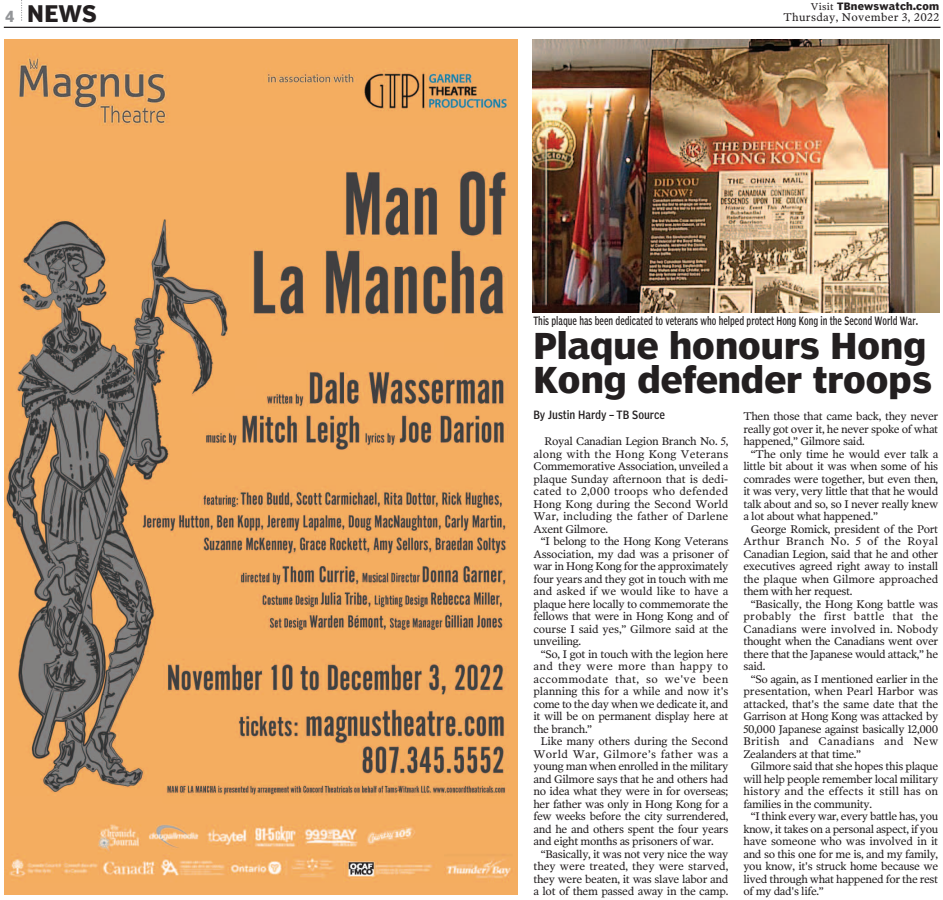
<style>
.page{position:relative;width:943px;height:900px;background:#fff}
.page>*{position:absolute;margin:0;border:0;box-sizing:border-box;transform-origin:0 0}
.t1{font:700 35px/33.8px "Poynter Agate";color:#231f20}
.t2{font:700 22.5px "Poynter Agate";color:#231f20}
.t3{font:11.25px/12.5px "Poynter Oldstyle Text";letter-spacing:-.03em;color:#231f20;text-align:justify}
.t4{font:11.25px "Poynter Agate Comp One";color:#231f20;scale:.8 1}
.t5{font:11.25px "Poynter Oldstyle Text";letter-spacing:.03em;color:#231f20}
.t6{font:11.25px "Poynter Agate Comp One";color:#231f20}
.t7{font:700 10px "Poynter Agate";letter-spacing:.03em;color:#231f20}
.s1{font-family:"Poynter Oldstyle Text";font-weight:400}
.s2{font-size:15px;color:#939598}
</style>
<div class="page">
<hr style="left:4px;top:27px;width:936px;height:1px;background:#231f20">
<svg style="left:21px;top:0;width:1px;height:21px"></svg>
<img style="left:4px;top:40px;width:513px;height:855px">
<img style="left:532px;top:39px;width:407px;height:274px">
<p class="t7" style="left:811px;top:2px;width:130px"><span class="s1">Visit</span> TBnewswatch.com</p>
<p class="t2" style="left:5px;top:4px;width:93px"><span class="s2">4</span> NEWS</p>
<p class="t5" style="left:783px;top:11px;width:157px">Thursday, November 3, 2022</p>
<p class="t4" style="left:533px;top:316px;width:482px">This plaque has been dedicated to veterans who helped protect Hong Kong in the Second World War.</p>
<p class="t1" style="left:533px;top:332px;width:400px">Plaque honours Hong<br>Kong defender troops</p>
<p class="t6" style="left:533px;top:410px;width:133px">By Justin Hardy – TB Source</p>
<p class="t3" style="left:533px;top:435px;width:196px;text-indent:11px">Royal Canadian Legion Branch No. 5, along with the Hong Kong Veterans Commemorative Association, unveiled a plaque Sunday afternoon that is dedi&shy;cated to 2,000 troops who defended Hong Kong during the Second World War, including the father of Darlene Axent Gilmore.</p>
<p class="t3" style="left:533px;top:535px;width:196px;text-indent:7px">“I belong to the Hong Kong Veterans Association, my dad was a prisoner of war in Hong Kong for the approximately four years and they got in touch with me and asked if we would like to have a plaque here locally to commemorate the fellows that were in Hong Kong and of course I said yes,” Gilmore said at the unveiling.</p>
<p class="t3" style="left:533px;top:647px;width:196px;text-indent:7px">“So, I got in touch with the legion here and they were more than happy to accommodate that, so we've been planning this for a while and now it's come to the day when we dedicate it, and it will be on permanent display here at the branch.”</p>
<p class="t3" style="left:533px;top:735px;width:196px;text-indent:7px">Like many others during the Second World War, Gilmore’s father was a young man when enrolled in the military and Gilmore says that he and others had no idea what they were in for overseas; her father was only in Hong Kong for a few weeks before the city surrendered, and he and others spent the four years and eight months as prisoners of war.</p>
<p class="t3" style="left:533px;top:847px;width:196px;text-indent:7px">“Basically, it was not very nice the way they were treated, they were starved, they were beaten, it was slave labor and a lot of them passed away in the camp.</p>
<p class="t3" style="left:743px;top:410px;width:196px">Then those that came back, they never really got over it, he never spoke of what happened,” Gilmore said.</p>
<p class="t3" style="left:743px;top:447px;width:196px;text-indent:7px">“The only time he would ever talk a little bit about it was when some of his comrades were together, but even then, it was very, very little that that he would talk about and so, so I never really knew a lot about what happened.”</p>
<p class="t3" style="left:743px;top:522px;width:196px;text-indent:7px">George Romick, president of the Port Arthur Branch No. 5 of the Royal Canadian Legion, said that he and other executives agreed right away to install the plaque when Gilmore approached them with her request.</p>
<p class="t3" style="left:743px;top:597px;width:196px;text-indent:7px">“Basically, the Hong Kong battle was probably the first battle that the Canadians were involved in. Nobody thought when the Canadians went over there that the Japanese would attack,” he said.</p>
<p class="t3" style="left:743px;top:672px;width:196px;text-indent:7px">“So again, as I mentioned earlier in the presentation, when Pearl Harbor was attacked, that's the same date that the Garrison at Hong Kong was attacked by 50,000 Japanese against basically 12,000<br>British and Canadians and New Zealanders at that time.”</p>
<p class="t3" style="left:743px;top:760px;width:196px;text-indent:7px">Gilmore said that she hopes this plaque will help people remember local military history and the effects it still has on families in the community.</p>
<p class="t3" style="left:743px;top:810px;width:196px;text-indent:7px">“I think every war, every battle has, you know, it takes on a personal aspect, if you have someone who was involved in it and so this one for me is, and my family, you know, it's struck home because we lived through what happened for the rest of my dad's life.”</p>
</div>
